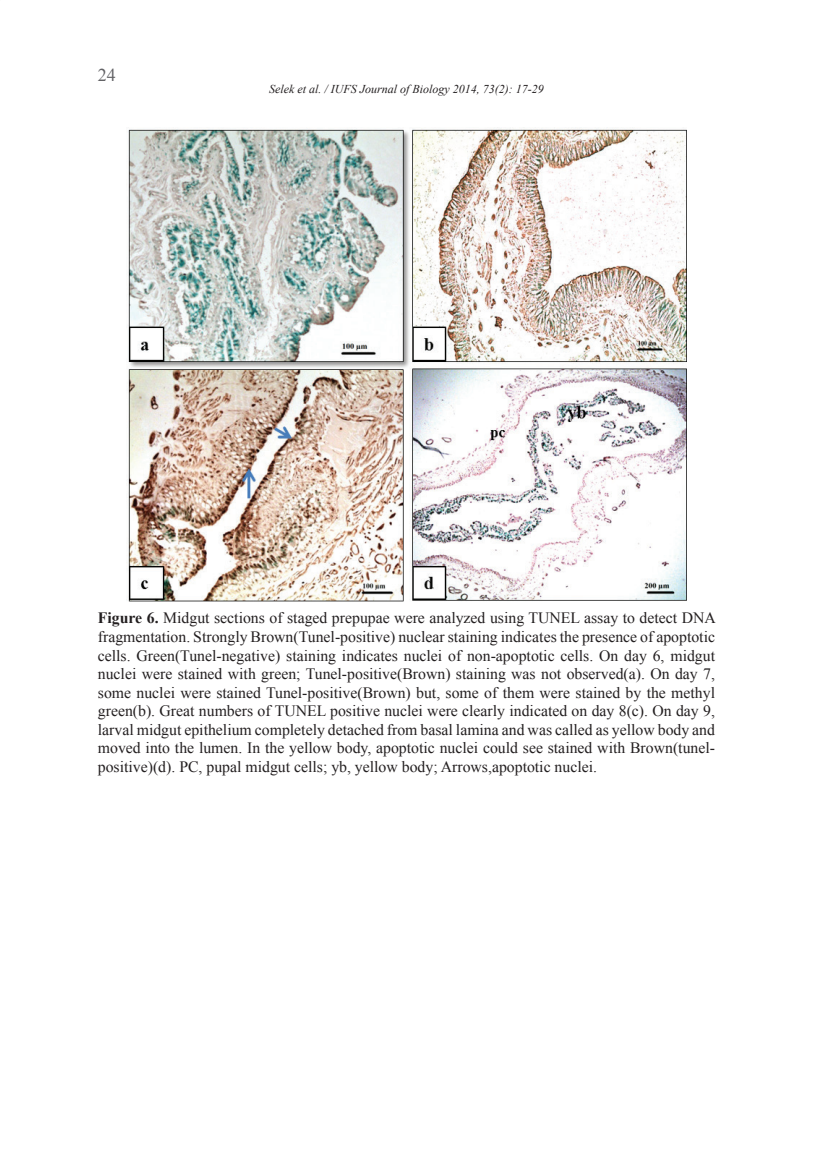
<style>
.page{position:relative;width:830px;height:1149px;background:#fff}
.page>*{position:absolute;margin:0;border:0;box-sizing:border-box;transform-origin:0 0}
.t1{font:18px "Times New Roman";color:#636366}
._08_Figure{font:15.75px/18.5px "Times New Roman";color:#231f20;text-align:justify}
.t2{font:italic 12px "Times New Roman";color:#231f20}
.s1{font-weight:700}
</style>
<div class="page">
<img style="left:128px;top:128px;width:557px;height:474px">
<p class="t1" style="left:98px;top:62px;width:19px">24</p>
<p class="t2" style="left:269px;top:81px;width:276px">Selek et al. / IUFS Journal of Biology 2014, 73(2): 17-29</p>
<p class="_08_Figure" style="left:98px;top:608px;width:619px"><span class="s1">Figure 6.</span> Midgut sections of staged prepupae were analyzed using TUNEL assay to detect DNA fragmentation. Strongly Brown(Tunel-positive) nuclear staining indicates the presence of apoptotic cells. Green(Tunel-negative) staining indicates nuclei of non-apoptotic cells. On day 6, midgut nuclei were stained with green; Tunel-positive(Brown) staining was not observed(a). On day 7, some nuclei were stained Tunel-positive(Brown) but, some of them were stained by the methyl green(b). Great numbers of TUNEL positive nuclei were clearly indicated on day 8(c). On day 9, larval midgut epithelium completely detached from basal lamina and was called as yellow body and moved into the lumen. In the yellow body, apoptotic nuclei could see stained with Brown(tunel&shy;positive)(d). PC, pupal midgut cells; yb, yellow body; Arrows,apoptotic nuclei.</p>
</div>
